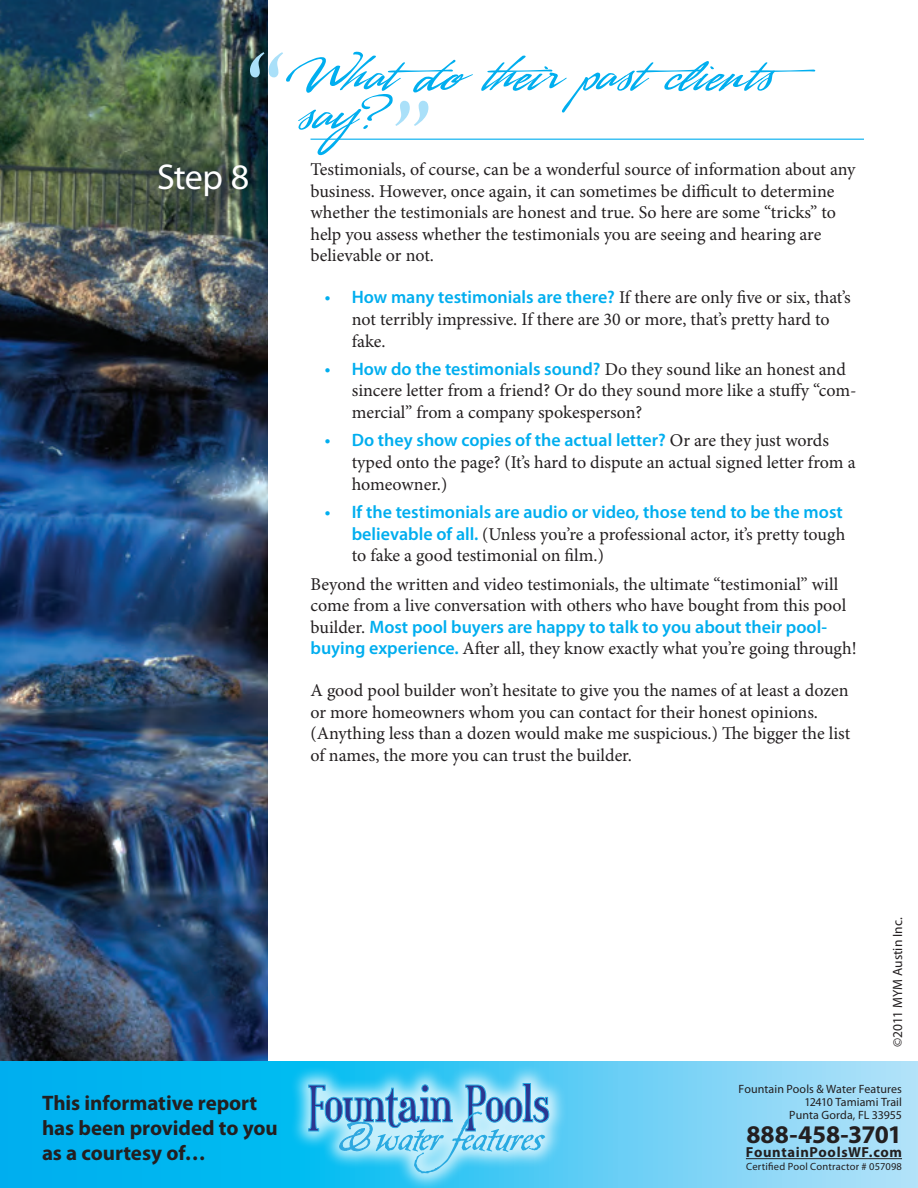
<style>
.page{position:relative;width:918px;height:1188px;background:#fff}
.page>*{position:absolute;margin:0;border:0;box-sizing:border-box;transform-origin:0 0}
.t1{font:72px "LHF Sofia Script";letter-spacing:-.015em;color:#00aeef}
.t2{font:36px "Myriad Pro";color:#fff}
.t3{font:700 25.5px "Myriad Pro";letter-spacing:-.015em;color:#231f20}
.t4{font:700 21px "Myriad Pro";letter-spacing:-.005em;color:#231f20}
.t5{font:18px/21.6px "Minion Pro";letter-spacing:-.005em;color:#231f20}
.t6{font:700 14.55px "Myriad Pro";letter-spacing:.045em;color:#231f20}
.t7{font:13.5px "Myriad Pro";color:#231f20}
.t8{font:12px "Myriad Pro";letter-spacing:.005em;color:#231f20}
.t9{font:10.5px "Myriad Pro";letter-spacing:.02em;color:#231f20}
.s1{font-family:"Myriad Pro";font-weight:600;color:#00aeef}
</style>
<div class="page">
<img style="left:0;top:0;width:268px;height:1062px">
<svg style="left:0;top:1062px;width:918px;height:126px;background:#48c6f3"></svg>
<hr style="left:310px;top:139px;width:554px;height:1px;background:#00aeef">
<svg style="left:250px;top:52px;width:33px;height:25px"></svg>
<svg style="left:395px;top:101px;width:33px;height:25px"></svg>
<div style="left:290px;top:1064px;width:278px;height:124px;background:#fff;opacity:.75"></div>
<svg style="left:308px;top:1083px;width:241px;height:90px;background:#77c6e9"></svg>
<hr style="left:746px;top:1158px;width:156px;height:1px;background:#231f20">
<p class="t2" style="left:157px;top:155px;width:94px">Step 8</p>
<p class="t1" style="left:296px;top:22px;width:525px">Whatdo their pastclients</p>
<p class="t1" style="left:296px;top:61px;width:102px">say?</p>
<p class="t5" style="left:310px;top:159px;width:547px">Testimonials, of course, can be a wonderful source of information about any business. However, once again, it can sometimes be difficult to determine whether the testimonials are honest and true. So here are some “tricks” to help you assess whether the testimonials you are seeing and hearing are believable or not.</p>
<p class="t5" style="left:352px;top:287px;width:501px;text-indent:-27px"><span class="s1">• How many testimonials are there?</span> If there are only five or six, that’s not terribly impressive. If there are 30 or more, that’s pretty hard to fake.</p>
<p class="t5" style="left:352px;top:358px;width:506px;text-indent:-27px"><span class="s1">• How do the testimonials sound?</span> Do they sound like an honest and sincere letter from a friend? Or do they sound more like a stuffy “com&shy;mercial” from a company spokesperson?</p>
<p class="t5" style="left:352px;top:430px;width:505px;text-indent:-27px"><span class="s1">• Do they show copies of the actual letter?</span> Or are they just words typed onto the page? (It’s hard to dispute an actual signed letter from a homeowner.)</p>
<p class="t5" style="left:352px;top:502px;width:495px;text-indent:-27px"><span class="s1">• If the testimonials are audio or video, those tend to be the most believable of all.</span> (Unless you’re a professional actor, it’s pretty tough to fake a good testimonial on film.)</p>
<p class="t5" style="left:310px;top:573px;width:548px">Beyond the written and video testimonials, the ultimate “testimonial” will come from a live conversation with others who have bought from this pool builder. <span class="s1">Most pool buyers are happy to talk to you about their pool&shy;buying experience.</span> After all, they know exactly what you’re going through!</p>
<p class="t5" style="left:310px;top:680px;width:541px">A good pool builder won’t hesitate to give you the names of at least a dozen or more homeowners whom you can contact for their honest opinions. (Anything less than a dozen would make me suspicious.) The bigger the list of names, the more you can trust the builder.</p>
<p class="t4" style="left:42px;top:1089px;width:217px">This informative report</p>
<p class="t4" style="left:42px;top:1114px;width:237px">has been provided to you</p>
<p class="t4" style="left:42px;top:1139px;width:165px">as a courtesy of…</p>
<p class="t7" style="left:889px;top:1047px;width:131px;rotate:-90deg">©2011 MYM Austin Inc.</p>
<p class="t8" style="left:739px;top:1081px;width:165px">Fountain Pools &amp; Water Features</p>
<p class="t8" style="left:804px;top:1095px;width:99px">12410 Tamiami Trail</p>
<p class="t8" style="left:789px;top:1108px;width:114px">Punta Gorda, FL 33955</p>
<p class="t3" style="left:747px;top:1118px;width:157px">888-458-3701</p>
<p class="t6" style="left:746px;top:1143px;width:158px">FountainPoolsWF.com</p>
<p class="t9" style="left:746px;top:1160px;width:157px">Certified Pool Contractor # 057098</p>
</div>
